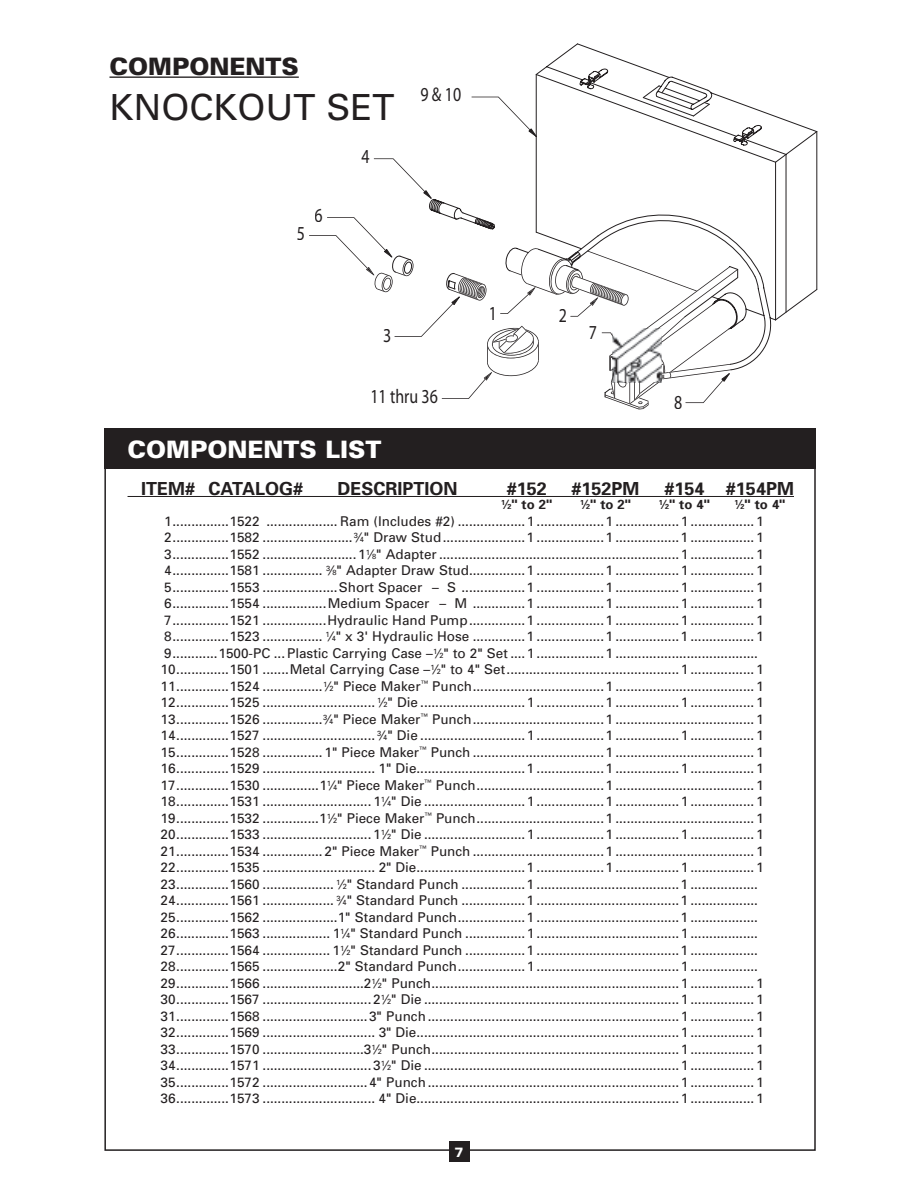
<style>
.page{position:relative;width:918px;height:1188px;background:#fff}
.page>*{position:absolute;margin:0;border:0;box-sizing:border-box;transform-origin:0 0}
.t1{font:36px "Univers";color:#231f20}
.t2{font:900 24px "Univers";color:#fff}
.t3{font:900 24px "Univers";color:#231f20}
.t4{font:19.95px "Myriad";color:#231f20;scale:.8 1}
.t5{font:700 18px "Univers";color:#231f20}
.t6{font:13.5px/16.5px "Univers";color:#231f20}
.t7{font:900 13.5px "Univers";color:#fff}
.t8{font:700 13.2px "Univers";color:#231f20}
.s1{font-size:7.2px}
.s2{font-size:7.35px}
</style>
<div class="page">
<svg style="left:309px;top:44px;width:508px;height:366px"></svg>
<div style="left:449px;top:1141px;width:21px;height:21px;background:#231f20"></div>
<div style="left:104px;top:428px;width:712px;height:41px;background:#231f20"></div>
<hr style="left:128px;top:496px;width:666px;height:1px;background:#231f20">
<hr style="left:110px;top:76px;width:189px;height:2px;background:#231f20">
<h2 class="t3" style="left:110px;top:51px;width:191px">COMPONENTS</h2>
<h1 class="t1" style="left:110px;top:85px;width:287px">KNOCKOUT SET</h1>
<h3 class="t4" style="left:297px;top:223px;width:12px">5</h3>
<h3 class="t4" style="left:315px;top:205px;width:12px">6</h3>
<h3 class="t4" style="left:361px;top:146px;width:12px">4</h3>
<h3 class="t4" style="left:420px;top:85px;width:53px">9 &amp; 10</h3>
<h3 class="t4" style="left:383px;top:326px;width:12px">3</h3>
<h3 class="t4" style="left:489px;top:303px;width:12px">1</h3>
<h3 class="t4" style="left:559px;top:306px;width:12px">2</h3>
<h3 class="t4" style="left:589px;top:322px;width:12px">7</h3>
<h3 class="t4" style="left:370px;top:387px;width:86px">11 thru 36</h3>
<h3 class="t4" style="left:674px;top:392px;width:12px">8</h3>
<h2 class="t2" style="left:128px;top:435px;width:256px">COMPONENTS LIST</h2>
<h3 class="t5" style="left:141px;top:477px;width:164px">ITEM# CATALOG#</h3>
<h3 class="t5" style="left:338px;top:477px;width:122px">DESCRIPTION</h3>
<h3 class="t5" style="left:507px;top:477px;width:42px">#152</h3>
<h3 class="t5" style="left:572px;top:477px;width:70px">#152PM</h3>
<h3 class="t5" style="left:664px;top:477px;width:131px">#154 #154PM</h3>
<p class="t8" style="left:501px;top:496px;width:53px"><sup>1</sup>⁄<span class="s1">2</span>" to 2"</p>
<p class="t8" style="left:580px;top:496px;width:53px"><sup>1</sup>⁄<span class="s1">2</span>" to 2"</p>
<p class="t8" style="left:659px;top:496px;width:53px"><sup>1</sup>⁄<span class="s1">2</span>" to 4"</p>
<p class="t8" style="left:734px;top:496px;width:53px"><sup>1</sup>⁄<span class="s1">2</span>" to 4"</p>
<p class="t6" style="left:161px;top:513px;width:605px">1...............1522 ................... Ram (Includes #2) ..................1 ..................1 .................1 ................. 1<br>2...............1582 ........................<sup>3</sup>⁄<span class="s2">4</span>" Draw Stud......................1 ..................1 .................1 ................. 1<br>3...............1552 .........................1<sup>1</sup>⁄<span class="s2">8</span>" Adapter ................................................................1 ................. 1<br>4...............1581 ................ <sup>3</sup>⁄<span class="s2">8</span>" Adapter Draw Stud...............1 ..................1 .................1 ................. 1<br>5...............1553 ....................Short Spacer – S .................1 ..................1 .................1 ................. 1<br>6...............1554 .................Medium Spacer – M ..............1 ..................1 .................1 ................. 1<br>7...............1521 .................Hydraulic Hand Pump...............1 ..................1 .................1 ................. 1<br>8...............1523 ................ <sup>1</sup>⁄<span class="s2">4</span>" x 3' Hydraulic Hose ..............1 ..................1 .................1 ................. 1<br>9............1500-PC ...Plastic Carrying Case –<sup>1</sup>⁄<span class="s2">2</span>" to 2" Set ....1 ..................1 ......................................<br>10..............1501 .......Metal Carrying Case –<sup>1</sup>⁄<span class="s2">2</span>" to 4" Set..............................................1 ................. 1<br>11..............1524 ................<sup>1</sup>⁄<span class="s2">2</span>" Piece Maker<sup>™</sup> Punch...................................1 ..................................... 1<br>12..............1525 .............................. <sup>1</sup>⁄<span class="s2">2</span>" Die ............................1 ..................1 .................1 ................. 1<br>13..............1526 ................<sup>3</sup>⁄<span class="s2">4</span>" Piece Maker<sup>™</sup> Punch...................................1 ..................................... 1<br>14..............1527 .............................. <sup>3</sup>⁄<span class="s2">4</span>" Die ............................1 ..................1 .................1 ................. 1<br>15..............1528 ................1" Piece Maker<sup>™</sup> Punch ...................................1 ..................................... 1<br>16..............1529 .............................. 1" Die.............................1 ..................1 .................1 ................. 1<br>17..............1530 ...............1<sup>1</sup>⁄<span class="s2">4</span>" Piece Maker<sup>™</sup> Punch..................................1 ..................................... 1<br>18..............1531 ............................. 1<sup>1</sup>⁄<span class="s2">4</span>" Die ...........................1 ..................1 .................1 ................. 1<br>19..............1532 ...............1<sup>1</sup>⁄<span class="s2">2</span>" Piece Maker<sup>™</sup> Punch..................................1 ..................................... 1<br>20..............1533 .............................1<sup>1</sup>⁄<span class="s2">2</span>" Die ...........................1 ..................1 .................1 ................. 1<br>21..............1534 ................2" Piece Maker<sup>™</sup> Punch ...................................1 ..................................... 1<br>22..............1535 .............................. 2" Die.............................1 ..................1 .................1 ................. 1<br>23..............1560 ................... <sup>1</sup>⁄<span class="s2">2</span>" Standard Punch .................1 ......................................1 ..................<br>24..............1561 ................... <sup>3</sup>⁄<span class="s2">4</span>" Standard Punch .................1 ......................................1 ..................<br>25..............1562 ....................1" Standard Punch..................1 ......................................1 ..................<br>26..............1563 .................. 1<sup>1</sup>⁄<span class="s2">4</span>" Standard Punch ................1 ......................................1 ..................<br>27..............1564 .................. 1<sup>1</sup>⁄<span class="s2">2</span>" Standard Punch ................1 ......................................1 ..................<br>28..............1565 ....................2" Standard Punch..................1 ......................................1 ..................<br>29..............1566 ...........................2<sup>1</sup>⁄<span class="s2">2</span>" Punch..................................................................1 ................. 1<br>30..............1567 .............................2<sup>1</sup>⁄<span class="s2">2</span>" Die ....................................................................1 ................. 1<br>31..............1568 ............................3" Punch...................................................................1 ................. 1<br>32..............1569 .............................. 3" Die......................................................................1 ................. 1<br>33..............1570 ...........................3<sup>1</sup>⁄<span class="s2">2</span>" Punch..................................................................1 ................. 1<br>34..............1571 .............................3<sup>1</sup>⁄<span class="s2">2</span>" Die ....................................................................1 ................. 1<br>35..............1572 ............................4" Punch...................................................................1 ................. 1<br>36..............1573 .............................. 4" Die......................................................................1 ................. 1</p>
<p class="t7" style="left:454px;top:1143px;width:11px">7</p>
</div>
